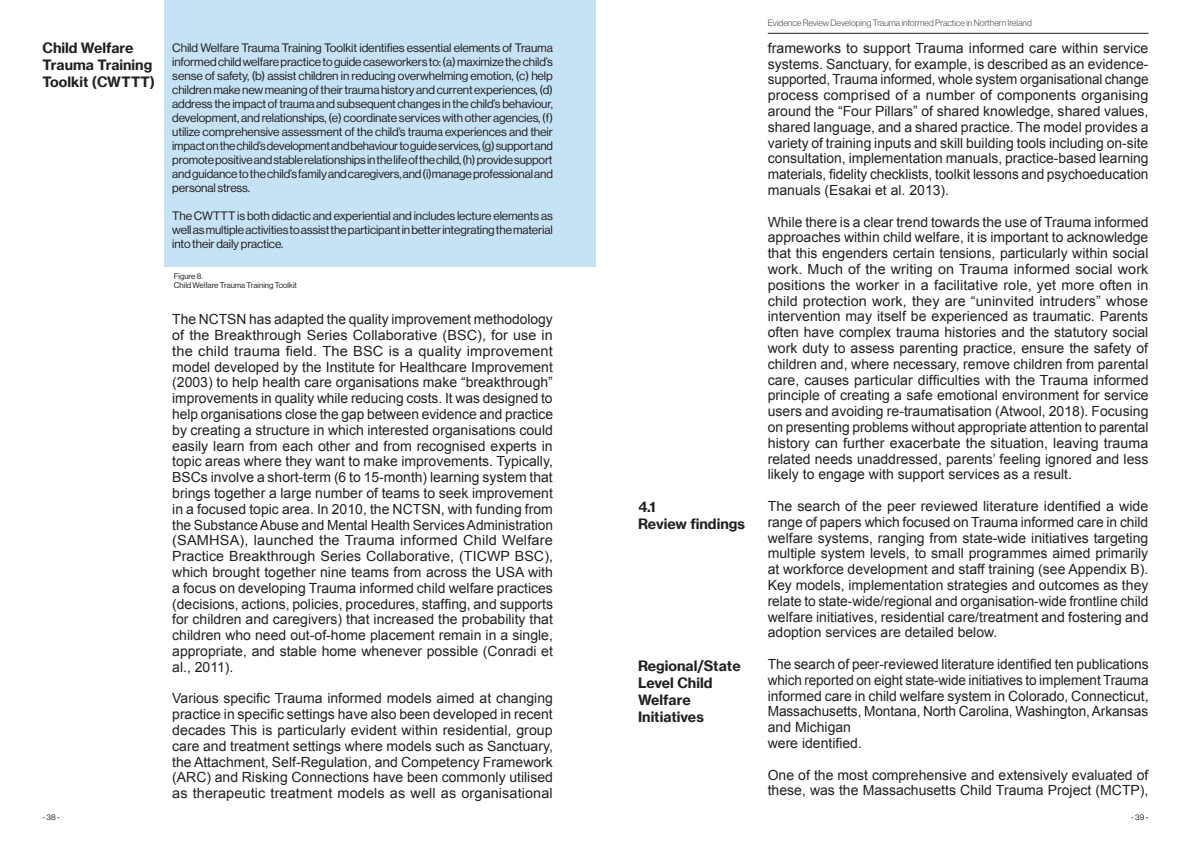
<style>
.page{position:relative;width:1191px;height:842px;background:#fff}
.page>*{position:absolute;margin:0;border:0;box-sizing:border-box;transform-origin:0 0}
.t1{font:14px/15.8px "Arial";color:#231f20;text-align:justify}
.t2{font:700 14px/16.8px "Neue Haas Grotesk Text Pro";color:#231f20}
.t3{font:12px/14px "N Haas Grotesk DS Pro 55 Rg";letter-spacing:-.01em;color:#231f20;text-align:justify}
.t4{font:9px "N Haas Grotesk DS Std 45 Lt";color:#4b5156}
.t5{font:8px/9px "N Haas Grotesk DS Pro 55 Rg";color:#231f20}
</style>
<div class="page">
<hr style="left:767px;top:33px;width:381px;height:1px;background:#231f20">
<div style="left:164px;top:0;width:431px;height:266px;background:#c6e2f5"></div>
<p class="t2" style="left:43px;top:40px;width:114px">Child Welfare<br>Trauma Training<br>Toolkit (CWTTT)</p>
<p class="t5" style="left:43px;top:813px;width:19px">- 38 -</p>
<p class="t3" style="left:172px;top:41px;width:382px">Child Welfare Trauma Training Toolkit identifies essential elements of Trauma informed child welfare practice to guide caseworkers to: (a) maximize the child’s sense of safety, (b) assist children in reducing overwhelming emotion, (c) help children make new meaning of their trauma history and current experiences, (d) address the impact of trauma and subsequent changes in the child’s behaviour, development, and relationships, (e) coordinate services with other agencies, (f) utilize comprehensive assessment of the child’s trauma experiences and their impact on the child’s development and behaviour to guide services, (g) support and promote positive and stable relationships in the life of the child, (h) provide support and guidance to the child’s family and caregivers, and (i)manage professional and personal stress.</p>
<p class="t3" style="left:172px;top:209px;width:382px">The CWTTT is both didactic and experiential and includes lecture elements as well as multiple activities to assist the participant in better integrating the material into their daily practice.</p>
<p class="t5" style="left:174px;top:271px;width:125px">Figure 8.<br>Child Welfare Trauma Training Toolkit</p>
<p class="t1" style="left:172px;top:311px;width:382px">The NCTSN has adapted the quality improvement methodology of the Breakthrough Series Collaborative (BSC), for use in the child trauma field. The BSC is a quality improvement model developed by the Institute for Healthcare Improvement (2003) to help health care organisations make “breakthrough” improvements in quality while reducing costs. It was designed to help organisations close the gap between evidence and practice by creating a structure in which interested organisations could easily learn from each other and from recognised experts in topic areas where they want to make improvements. Typically, BSCs involve a short-term (6 to 15-month) learning system that brings together a large number of teams to seek improvement in a focused topic area. In 2010, the NCTSN, with funding from the Substance Abuse and Mental Health Services Administration (SAMHSA), launched the Trauma informed Child Welfare Practice Breakthrough Series Collaborative, (TICWP BSC), which brought together nine teams from across the USA with a focus on developing Trauma informed child welfare practices (decisions, actions, policies, procedures, staffing, and supports for children and caregivers) that increased the probability that children who need out-of-home placement remain in a single, appropriate, and stable home whenever possible (Conradi et al., 2011).</p>
<p class="t1" style="left:172px;top:691px;width:382px">Various specific Trauma informed models aimed at changing practice in specific settings have also been developed in recent decades This is particularly evident within residential, group care and treatment settings where models such as Sanctuary, the Attachment, Self-Regulation, and Competency Framework (ARC) and Risking Connections have been commonly utilised as therapeutic treatment models as well as organisational</p>
<p class="t2" style="left:638px;top:499px;width:108px">4.1<br>Review findings</p>
<p class="t2" style="left:638px;top:658px;width:104px">Regional/State<br>Level Child<br>Welfare<br>Initiatives</p>
<p class="t4" style="left:767px;top:18px;width:266px">Evidence Review Developing Trauma informed Practice in Northern Ireland</p>
<p class="t1" style="left:767px;top:40px;width:382px">frameworks to support Trauma informed care within service systems. Sanctuary, for example, is described as an evidence&shy;supported, Trauma informed, whole system organisational change process comprised of a number of components organising around the “Four Pillars” of shared knowledge, shared values, shared language, and a shared practice. The model provides a variety of training inputs and skill building tools including on-site consultation, implementation manuals, practice-based learning materials, fidelity checklists, toolkit lessons and psychoeducation manuals (Esakai et al. 2013).</p>
<p class="t1" style="left:767px;top:214px;width:382px">While there is a clear trend towards the use of Trauma informed approaches within child welfare, it is important to acknowledge that this engenders certain tensions, particularly within social work. Much of the writing on Trauma informed social work positions the worker in a facilitative role, yet more often in child protection work, they are “uninvited intruders” whose intervention may itself be experienced as traumatic. Parents often have complex trauma histories and the statutory social work duty to assess parenting practice, ensure the safety of children and, where necessary, remove children from parental care, causes particular difficulties with the Trauma informed principle of creating a safe emotional environment for service users and avoiding re-traumatisation (Atwool, 2018). Focusing on presenting problems without appropriate attention to parental history can further exacerbate the situation, leaving trauma related needs unaddressed, parents’ feeling ignored and less likely to engage with support services as a result.</p>
<p class="t1" style="left:767px;top:498px;width:382px">The search of the peer reviewed literature identified a wide range of papers which focused on Trauma informed care in child welfare systems, ranging from state-wide initiatives targeting multiple system levels, to small programmes aimed primarily at workforce development and staff training (see Appendix B).<br>Key models, implementation strategies and outcomes as they relate to state-wide/regional and organisation-wide frontline child welfare initiatives, residential care/treatment and fostering and adoption services are detailed below.</p>
<p class="t1" style="left:767px;top:656px;width:382px;text-align:left">The search of peer-reviewed literature identified ten publications which reported on eight state-wide initiatives to implement Trauma informed care in child welfare system in Colorado, Connecticut, Massachusetts, Montana, North Carolina, Washington, Arkansas and Michigan<br>were identified.</p>
<p class="t1" style="left:767px;top:767px;width:382px">One of the most comprehensive and extensively evaluated of these, was the Massachusetts Child Trauma Project (MCTP),</p>
<p class="t5" style="left:1131px;top:813px;width:19px">- 39 -</p>
</div>
